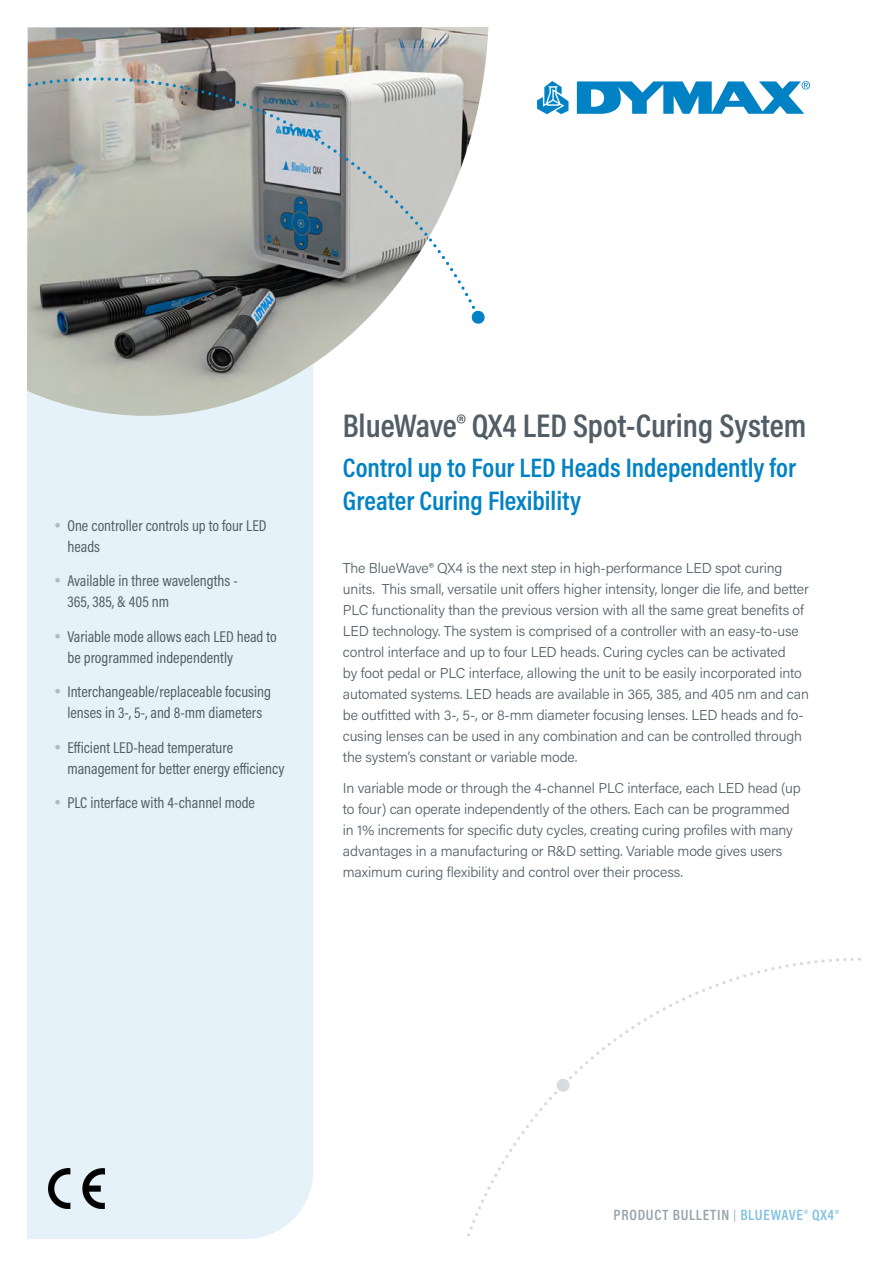
<style>
.page{position:relative;width:893px;height:1263px;background:#fff}
.page>*{position:absolute;margin:0;border:0;box-sizing:border-box;transform-origin:0 0}
.t1{font:600 33px "Acumin Pro Cond";color:#525e65}
.t2{font:600 27px/33px "Acumin Pro Cond";color:#0082c4}
.t3{font:15.75px/21px "Acumin Pro Cond";color:#525e65}
.t4{font:600 15px "Acumin Pro Cond";letter-spacing:.05em;color:#95a3ab}
.t5{font:300 14.25px/21px "Acumin Pro";letter-spacing:-.01em;color:#525e65}
.s1{font-size:12px;color:#b1bac0}
.s2{color:#80c0e1}
</style>
<div class="page">
<div style="left:27px;top:416px;width:286px;height:823px;background:#e6f2f9"></div>
<img style="left:27px;top:27px;width:461px;height:389px">
<svg style="left:467px;top:958px;width:394px;height:279px"></svg>
<svg style="left:537px;top:81px;width:31px;height:33px"></svg>
<svg style="left:577px;top:81px;width:233px;height:33px"></svg>
<svg style="left:28px;top:77px;width:459px;height:247px;background:#a6a9a6"></svg>
<img style="left:48px;top:1168px;width:56px;height:40px">
<svg style="left:55px;top:522px;width:5px;height:5px"></svg>
<svg style="left:55px;top:578px;width:5px;height:5px"></svg>
<svg style="left:55px;top:633px;width:5px;height:5px"></svg>
<svg style="left:55px;top:689px;width:5px;height:5px"></svg>
<svg style="left:55px;top:744px;width:5px;height:5px"></svg>
<svg style="left:55px;top:800px;width:5px;height:5px"></svg>
<p class="t3" style="left:67px;top:514px;width:200px">One controller controls up to four LED heads</p>
<p class="t3" style="left:67px;top:570px;width:172px">Available in three wavelengths -<br>365, 385, &amp; 405 nm</p>
<p class="t3" style="left:67px;top:625px;width:211px">Variable mode allows each LED head to be programmed independently</p>
<p class="t3" style="left:67px;top:681px;width:205px">Interchangeable/replaceable focusing lenses in 3-, 5-, and 8-mm diameters</p>
<p class="t3" style="left:67px;top:736px;width:218px">Efficient LED-head temperature management for better energy efficiency</p>
<p class="t3" style="left:67px;top:792px;width:189px">PLC interface with 4-channel mode</p>
<h1 class="t1" style="left:343px;top:404px;width:465px">BlueWave® QX4 LED Spot-Curing System</h1>
<h2 class="t2" style="left:343px;top:451px;width:455px">Control up to Four LED Heads Independently for<br>Greater Curing Flexibility</h2>
<p class="t5" style="left:343px;top:557px;width:467px">The BlueWave® QX4 is the next step in high-performance LED spot curing units. This small, versatile unit offers higher intensity, longer die life, and better PLC functionality than the previous version with all the same great benefits of LED technology. The system is comprised of a controller with an easy-to-use control interface and up to four LED heads. Curing cycles can be activated<br>by foot pedal or PLC interface, allowing the unit to be easily incorporated into automated systems. LED heads are available in 365, 385, and 405 nm and can be outfitted with 3-, 5-, or 8-mm diameter focusing lenses. LED heads and fo&shy;cusing lenses can be used in any combination and can be controlled through the system’s constant or variable mode.</p>
<p class="t5" style="left:343px;top:777px;width:459px">In variable mode or through the 4-channel PLC interface, each LED head (up to four) can operate independently of the others. Each can be programmed in 1% increments for specific duty cycles, creating curing profiles with many advantages in a manufacturing or R&amp;D setting. Variable mode gives users maximum curing flexibility and control over their process.</p>
<p class="t4" style="left:614px;top:1205px;width:227px">PRODUCT BULLETIN <span class="s1">|</span> <span class="s2">BLUEWAVE® QX4®</span></p>
</div>
